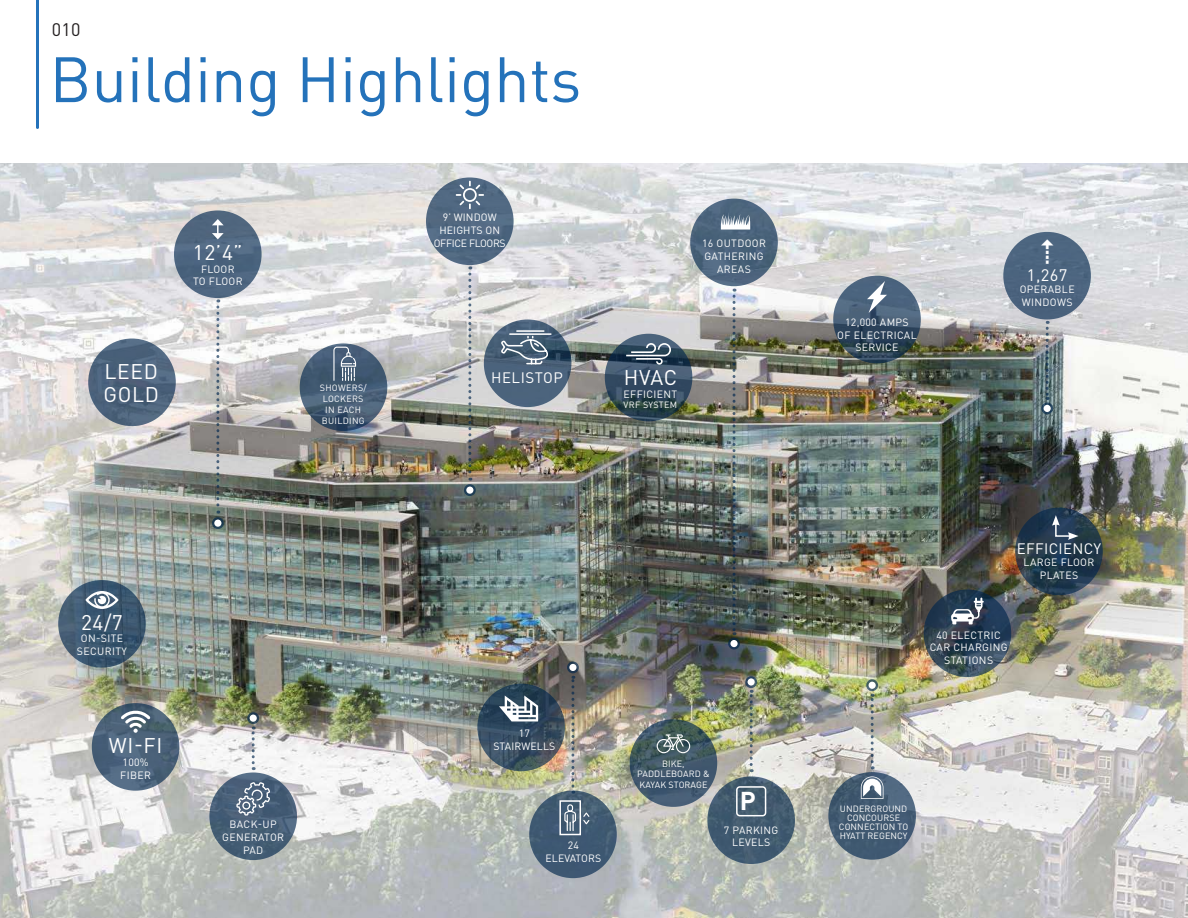
<style>
.page{position:relative;width:1188px;height:918px;background:#fff}
.page>*{position:absolute;margin:0;border:0;box-sizing:border-box;transform-origin:0 0}
.t1{font:63px "DIN Pro";color:#2472ba}
.t2{font:700 25.5px "DIN Pro";color:#fff}
.t3{font:21px/22.5px "DIN Pro";letter-spacing:.035em;color:#fff}
.t4{font:18px "DIN Pro";color:#231f20}
.t5{font:16.5px "DIN Pro";color:#fff}
.t6{font:15px "DIN Pro";letter-spacing:.02em;color:#fff}
.t7{font:10.5px/12.6px "DIN Pro";letter-spacing:.035em;color:#fff;text-align:center}
.t8{font:10.5px/12.6px "DIN Pro";letter-spacing:.005em;color:#fff;text-align:center}
.t9{font:10.5px/12.6px "DIN Pro";letter-spacing:.01em;color:#fff;text-align:center}
.t10{font:9px/9px "DIN Pro";letter-spacing:.01em;color:#fff;text-align:center}
.t11{font:9px "DIN Pro";letter-spacing:.035em;color:#fff}
</style>
<div class="page">
<hr style="left:36px;top:0;width:3px;height:127px;background:#2472ba">
<img style="left:0;top:163px;width:1188px;height:755px">
<svg style="left:58px;top:580px;width:88px;height:88px;fill:#3c5770"></svg>
<svg style="left:88px;top:339px;width:88px;height:87px;fill:#4c627c"></svg>
<svg style="left:85px;top:591px;width:34px;height:18px"></svg>
<svg style="left:209px;top:772px;width:88px;height:88px;fill:#455d76"></svg>
<svg style="left:236px;top:782px;width:34px;height:34px"></svg>
<svg style="left:92px;top:703px;width:87px;height:88px;fill:#4c637a"></svg>
<svg style="left:121px;top:709px;width:29px;height:24px"></svg>
<svg style="left:728px;top:638px;width:12px;height:12px"></svg>
<svg style="left:745px;top:676px;width:12px;height:12px"></svg>
<svg style="left:212px;top:517px;width:12px;height:12px"></svg>
<svg style="left:464px;top:484px;width:12px;height:12px"></svg>
<svg style="left:216px;top:299px;width:3px;height:215px"></svg>
<svg style="left:468px;top:266px;width:3px;height:215px"></svg>
<div style="left:174px;top:210px;width:88px;height:88px;background:#4f667f;border-radius:50%"></div>
<div style="left:426px;top:177px;width:88px;height:88px;background:#516882;border-radius:50%"></div>
<svg style="left:212px;top:219px;width:12px;height:20px"></svg>
<svg style="left:456px;top:181px;width:28px;height:28px"></svg>
<div style="left:214px;top:520px;width:7px;height:7px;background:#fff;border-radius:50%"></div>
<svg style="left:247px;top:712px;width:12px;height:12px"></svg>
<svg style="left:252px;top:726px;width:3px;height:44px"></svg>
<div style="left:250px;top:715px;width:7px;height:7px;background:#fff;border-radius:50%"></div>
<div style="left:466px;top:487px;width:7px;height:7px;background:#fff;border-radius:50%"></div>
<div style="left:690px;top:199px;width:88px;height:87px;background:#4b637c;border-radius:50%"></div>
<svg style="left:721px;top:213px;width:29px;height:17px"></svg>
<svg style="left:733px;top:289px;width:3px;height:346px"></svg>
<div style="left:730px;top:640px;width:8px;height:7px;background:#fff;border-radius:50%"></div>
<svg style="left:707px;top:776px;width:88px;height:88px;fill:#415a6f"></svg>
<svg style="left:750px;top:690px;width:3px;height:82px"></svg>
<div style="left:736px;top:786px;width:30px;height:30px;border:2px solid #fff;border-radius:3px"></div>
<div style="left:748px;top:678px;width:7px;height:8px;background:#fff;border-radius:50%"></div>
<svg style="left:605px;top:334px;width:87px;height:87px"></svg>
<svg style="left:626px;top:343px;width:45px;height:22px"></svg>
<svg style="left:833px;top:276px;width:88px;height:87px"></svg>
<svg style="left:867px;top:281px;width:20px;height:32px"></svg>
<svg style="left:1046px;top:321px;width:3px;height:79px"></svg>
<div style="left:1003px;top:232px;width:88px;height:88px;background:#4c647f;border-radius:50%"></div>
<svg style="left:1041px;top:402px;width:12px;height:12px"></svg>
<div style="left:1044px;top:405px;width:7px;height:7px;background:#fff;border-radius:50%"></div>
<svg style="left:1015px;top:508px;width:88px;height:87px"></svg>
<svg style="left:1052px;top:515px;width:26px;height:25px"></svg>
<svg style="left:924px;top:589px;width:87px;height:88px"></svg>
<svg style="left:951px;top:598px;width:33px;height:26px"></svg>
<svg style="left:871px;top:694px;width:3px;height:75px"></svg>
<svg style="left:866px;top:679px;width:12px;height:12px"></svg>
<div style="left:869px;top:682px;width:7px;height:7px;background:#fff;border-radius:50%"></div>
<svg style="left:828px;top:772px;width:88px;height:88px;fill:#405971"></svg>
<svg style="left:861px;top:776px;width:22px;height:23px"></svg>
<svg style="left:630px;top:719px;width:87px;height:88px"></svg>
<svg style="left:657px;top:734px;width:33px;height:19px"></svg>
<svg style="left:300px;top:343px;width:87px;height:88px;fill:#435b73"></svg>
<svg style="left:333px;top:347px;width:23px;height:34px"></svg>
<svg style="left:477px;top:684px;width:88px;height:87px"></svg>
<svg style="left:499px;top:696px;width:39px;height:25px"></svg>
<svg style="left:529px;top:791px;width:88px;height:87px;fill:#3e5872"></svg>
<svg style="left:571px;top:676px;width:3px;height:118px"></svg>
<svg style="left:567px;top:661px;width:12px;height:12px"></svg>
<div style="left:569px;top:664px;width:8px;height:7px;background:#fff;border-radius:50%"></div>
<svg style="left:564px;top:804px;width:26px;height:28px"></svg>
<div style="left:559px;top:800px;width:22px;height:35px;border:2px solid #fff"></div>
<svg style="left:484px;top:319px;width:87px;height:88px;fill:#4b637c"></svg>
<svg style="left:500px;top:330px;width:52px;height:35px"></svg>
<h3 class="t4" style="left:52px;top:16px;width:30px">010</h3>
<p class="t1" style="left:50px;top:30px;width:533px">Building Highlights</p>
<p class="t3" style="left:104px;top:359px;width:57px">LEED<br>GOLD</p>
<p class="t3" style="left:193px;top:239px;width:51px">12’4”</p>
<p class="t7" style="left:201px;top:261px;width:35px">FLOOR</p>
<p class="t7" style="left:193px;top:274px;width:51px">TO FLOOR</p>
<p class="t11" style="left:320px;top:381px;width:48px">SHOWERS/</p>
<p class="t11" style="left:323px;top:392px;width:42px">LOCKERS</p>
<p class="t10" style="left:325px;top:404px;width:37px">IN EACH</p>
<p class="t11" style="left:322px;top:413px;width:45px">BUILDING</p>
<p class="t8" style="left:434px;top:210px;width:73px">9’ WINDOW<br>HEIGHTS ON<br>OFFICE FLOORS</p>
<p class="t6" style="left:491px;top:366px;width:73px">HELISTOP</p>
<p class="t7" style="left:702px;top:236px;width:65px">16 OUTDOOR<br>GATHERING<br>AREAS</p>
<p class="t3" style="left:624px;top:364px;width:55px">HVAC</p>
<p class="t7" style="left:624px;top:387px;width:55px">EFFICIENT</p>
<p class="t11" style="left:624px;top:398px;width:55px">VRF SYSTEM</p>
<p class="t3" style="left:81px;top:609px;width:43px">24/7</p>
<p class="t7" style="left:81px;top:631px;width:44px">ON-SITE</p>
<p class="t7" style="left:77px;top:644px;width:52px">SECURITY</p>
<p class="t3" style="left:109px;top:733px;width:55px">WI-FI</p>
<p class="t7" style="left:123px;top:755px;width:27px">100%</p>
<p class="t7" style="left:120px;top:768px;width:32px">FIBER</p>
<p class="t7" style="left:230px;top:817px;width:49px">BACK-UP</p>
<p class="t7" style="left:222px;top:830px;width:63px">GENERATOR</p>
<p class="t7" style="left:243px;top:842px;width:22px">PAD</p>
<p class="t9" style="left:493px;top:726px;width:63px">17<br>STAIRWELLS</p>
<p class="t7" style="left:568px;top:838px;width:12px">24</p>
<p class="t9" style="left:545px;top:851px;width:57px">ELEVATORS</p>
<p class="t10" style="left:662px;top:758px;width:24px">BIKE,</p>
<p class="t10" style="left:637px;top:768px;width:74px;line-height:10.8px;text-align:left">PADDLEBOARD &amp;<br>KAYAK STORAGE</p>
<p class="t2" style="left:740px;top:780px;width:18px">P</p>
<p class="t7" style="left:724px;top:823px;width:56px">7 PARKING<br>LEVELS</p>
<p class="t7" style="left:837px;top:315px;width:81px">12,000 AMPS<br>OF ELECTRICAL<br>SERVICE</p>
<p class="t5" style="left:1027px;top:262px;width:42px">1,267</p>
<p class="t7" style="left:1020px;top:282px;width:56px">OPERABLE</p>
<p class="t7" style="left:1022px;top:295px;width:52px">WINDOWS</p>
<p class="t6" style="left:1017px;top:536px;width:86px">EFFICIENCY</p>
<p class="t7" style="left:1024px;top:555px;width:72px">LARGE FLOOR<br>PLATES</p>
<p class="t7" style="left:930px;top:627px;width:80px">40 ELECTRIC<br>CAR CHARGING<br>STATIONS</p>
<p class="t10" style="left:839px;top:803px;width:71px">UNDERGROUND<br>CONCOURSE<br>CONNECTION TO<br>HYATT REGENCY</p>
</div>
